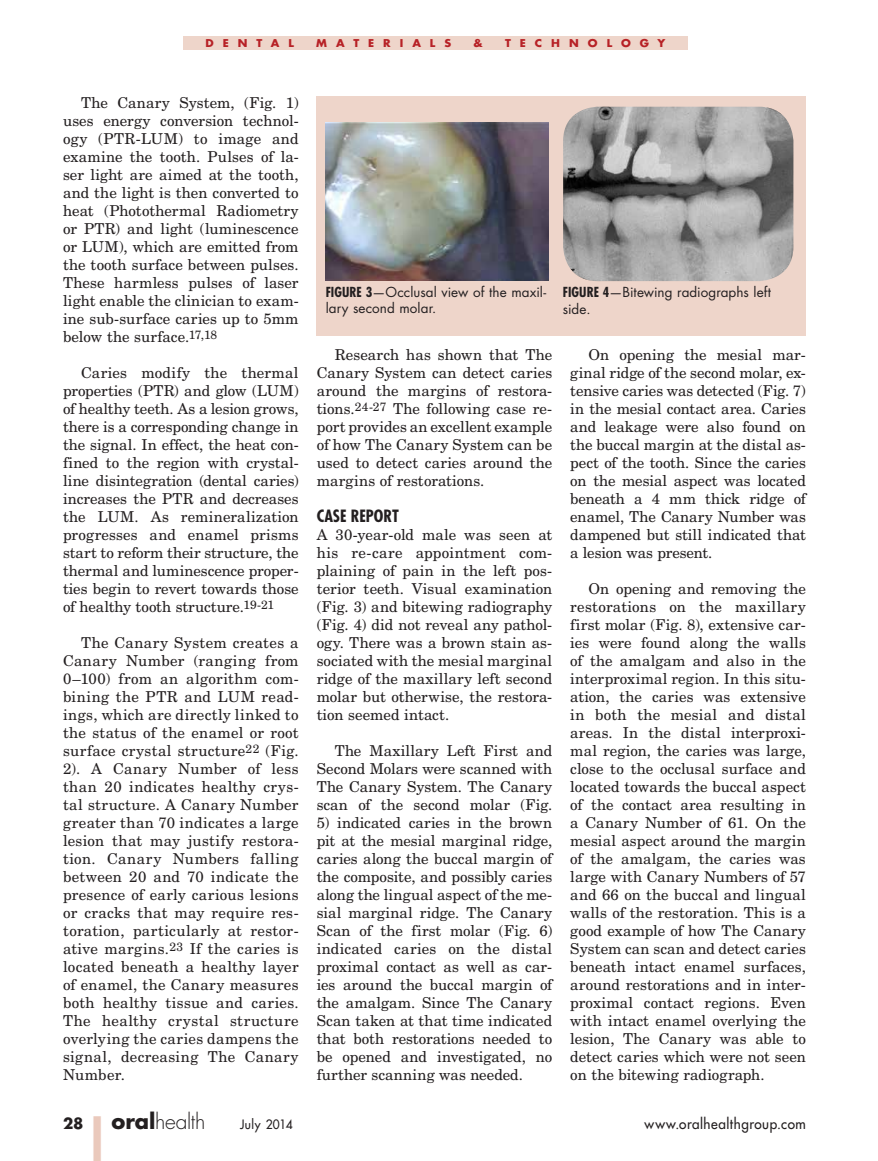
<style>
.page{position:relative;width:878px;height:1161px;background:#fff}
.page>*{position:absolute;margin:0;border:0;box-sizing:border-box;transform-origin:0 0}
.t1{font:300 21px "Futura Std";letter-spacing:-.01em;color:#231f20}
.t2{font:700 condensed 16.5px "Futura Std";letter-spacing:-.005em;color:#231f20}
.t3{font:15px/18px "New Century Schlbk LT Std";color:#231f20;text-align:justify}
.t4{font:700 15px "Futura Std";color:#231f20}
.t5{font:500 14.1px "Futura Std";letter-spacing:.04em;color:#231f20;scale:.95 1}
.t6{font:13.5px/16.5px "Futura Std";letter-spacing:.005em;color:#231f20}
.t7{font:500 12.6px "Futura Std";letter-spacing:.035em;color:#231f20;scale:.95 1}
.t8{font:700 10.5px "Futura Std";letter-spacing:.815em;color:#b72126;scale:1.05 1}
.s1{font-weight:700;font-stretch:condensed}
.s2{font-weight:700}
</style>
<div class="page">
<div style="left:183px;top:36px;width:504px;height:13px;background:#eed5ca"></div>
<div style="left:316px;top:96px;width:490px;height:240px;background:#eed5ca"></div>
<img style="left:326px;top:123px;width:222px;height:157px">
<img style="left:563px;top:107px;width:230px;height:174px">
<p class="t8" style="left:205px;top:36px;width:86px">DENTAL</p>
<p class="t8" style="left:316px;top:36px;width:130px">MATERIALS</p>
<p class="t8" style="left:473px;top:36px;width:10px">&amp;</p>
<p class="t8" style="left:505px;top:36px;width:154px">TECHNOLOGY</p>
<p class="t3" style="left:63px;top:94px;width:237px;text-indent:18px">The Canary System, (Fig. 1) uses energy conversion technol&shy;ogy (PTR-LUM) to image and examine the tooth. Pulses of la&shy;ser light are aimed at the tooth, and the light is then converted to heat (Photothermal Radiometry or PTR) and light (luminescence or LUM), which are emitted from the tooth surface between pulses.<br>These harmless pulses of laser light enable the clinician to exam&shy;ine sub-surface caries up to 5mm below the surface.<sup>17,18</sup></p>
<p class="t3" style="left:63px;top:364px;width:237px;text-indent:18px">Caries modify the thermal properties (PTR) and glow (LUM) of healthy teeth. As a lesion grows, there is a corresponding change in the signal. In effect, the heat con&shy;fined to the region with crystal&shy;line disintegration (dental caries) increases the PTR and decreases the LUM. As remineralization progresses and enamel prisms start to reform their structure, the thermal and luminescence proper&shy;ties begin to revert towards those of healthy tooth structure.<sup>19-21</sup></p>
<p class="t3" style="left:63px;top:634px;width:237px;text-indent:18px">The Canary System creates a Canary Number (ranging from 0–100) from an algorithm com&shy;bining the PTR and LUM read&shy;ings, which are directly linked to the status of the enamel or root surface crystal structure<sup>22</sup> (Fig.<br>2). A Canary Number of less than 20 indicates healthy crys&shy;tal structure. A Canary Number greater than 70 indicates a large lesion that may justify restora&shy;tion. Canary Numbers falling between 20 and 70 indicate the presence of early carious lesions or cracks that may require res&shy;toration, particularly at restor&shy;ative margins.<sup>23</sup> If the caries is located beneath a healthy layer of enamel, the Canary measures both healthy tissue and caries.<br>The healthy crystal structure overlying the caries dampens the signal, decreasing The Canary Number.</p>
<p class="t6" style="left:326px;top:284px;width:222px"><span class="s1">FIGURE 3</span>—Occlusal view of the maxil&shy;lary second molar.</p>
<p class="t6" style="left:562px;top:284px;width:210px"><span class="s1">FIGURE 4</span>—Bitewing radiographs left side.</p>
<p class="t3" style="left:316px;top:346px;width:237px;text-indent:18px">Research has shown that The Canary System can detect caries around the margins of restora&shy;tions.<sup>24-27</sup> The following case re&shy;port provides an excellent example of how The Canary System can be used to detect caries around the margins of restorations.</p>
<p class="t2" style="left:316px;top:506px;width:84px">CASE REPORT</p>
<p class="t3" style="left:316px;top:526px;width:237px">A 30-year-old male was seen at his re-care appointment com&shy;plaining of pain in the left pos&shy;terior teeth. Visual examination (Fig. 3) and bitewing radiography (Fig. 4) did not reveal any pathol&shy;ogy. There was a brown stain as&shy;sociated with the mesial marginal ridge of the maxillary left second molar but otherwise, the restora&shy;tion seemed intact.</p>
<p class="t3" style="left:316px;top:742px;width:237px;text-indent:18px">The Maxillary Left First and Second Molars were scanned with The Canary System. The Canary scan of the second molar (Fig.</p>
<p class="t3" style="left:316px;top:814px;width:237px">5) indicated caries in the brown pit at the mesial marginal ridge, caries along the buccal margin of the composite, and possibly caries along the lingual aspect of the me&shy;sial marginal ridge. The Canary Scan of the first molar (Fig. 6) indicated caries on the distal proximal contact as well as car&shy;ies around the buccal margin of the amalgam. Since The Canary Scan taken at that time indicated that both restorations needed to be opened and investigated, no further scanning was needed.</p>
<p class="t3" style="left:570px;top:346px;width:237px;text-indent:18px">On opening the mesial mar&shy;ginal ridge of the second molar, ex&shy;tensive caries was detected (Fig. 7) in the mesial contact area. Caries and leakage were also found on the buccal margin at the distal as&shy;pect of the tooth. Since the caries on the mesial aspect was located beneath a 4 mm thick ridge of enamel, The Canary Number was dampened but still indicated that a lesion was present.</p>
<p class="t3" style="left:570px;top:580px;width:237px;text-indent:18px">On opening and removing the restorations on the maxillary first molar (Fig. 8), extensive car&shy;ies were found along the walls of the amalgam and also in the interproximal region. In this situ&shy;ation, the caries was extensive in both the mesial and distal areas. In the distal interproxi&shy;mal region, the caries was large, close to the occlusal surface and located towards the buccal aspect of the contact area resulting in a Canary Number of 61. On the mesial aspect around the margin of the amalgam, the caries was large with Canary Numbers of 57 and 66 on the buccal and lingual walls of the restoration. This is a good example of how The Canary System can scan and detect caries beneath intact enamel surfaces, around restorations and in inter&shy;proximal contact regions. Even with intact enamel overlying the lesion, The Canary was able to detect caries which were not seen on the bitewing radiograph.</p>
<p class="t4" style="left:63px;top:1113px;width:22px">28</p>
<h1 class="t1" style="left:112px;top:1108px;width:95px"><span class="s2">ORAL</span>health</h1>
<p class="t7" style="left:240px;top:1116px;width:57px">July 2014</p>
<p class="t5" style="left:644px;top:1115px;width:171px">www.oralhealthgroup.com</p>
</div>
